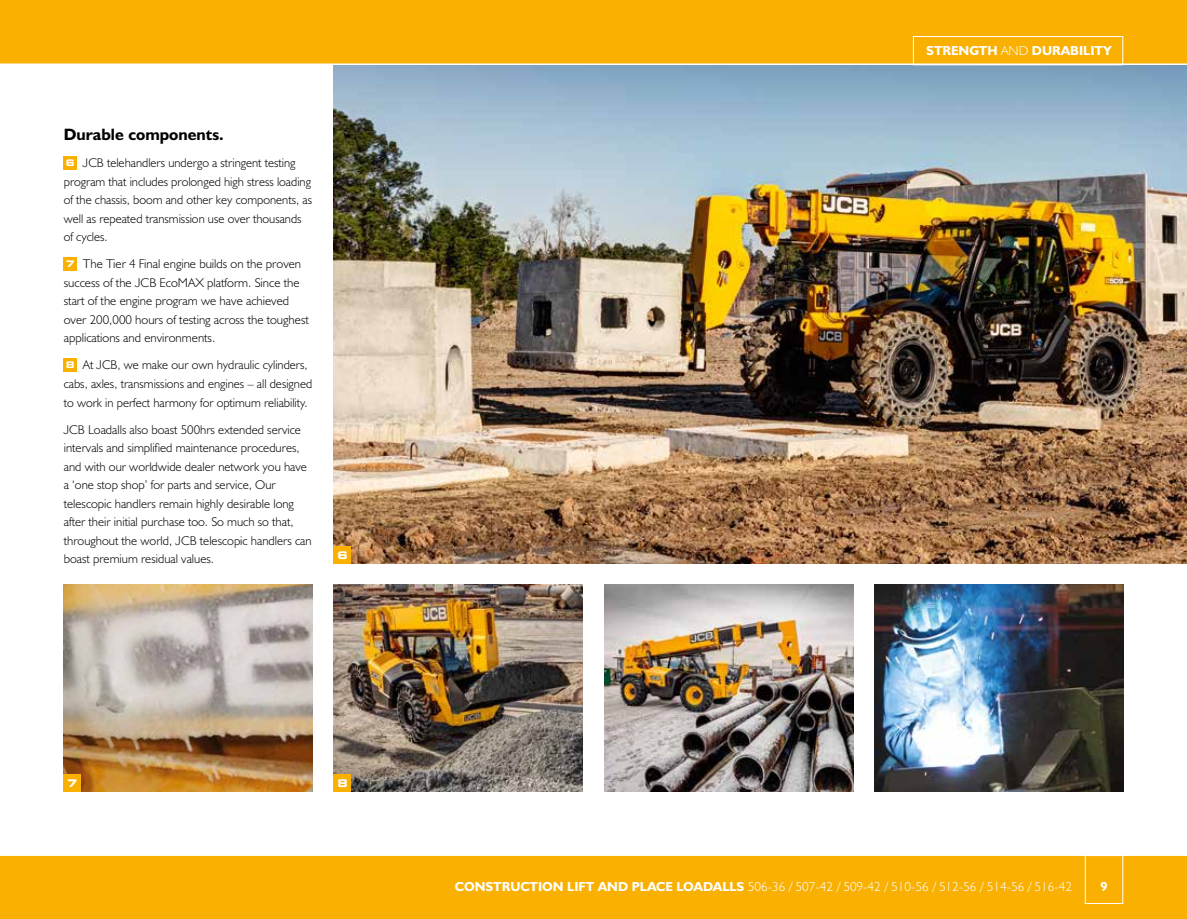
<style>
.page{position:relative;width:1187px;height:919px;background:#fff}
.page>*{position:absolute;margin:0;border:0;box-sizing:border-box;transform-origin:0 0}
.t1{font:16.5px "JCB Bold";color:#000}
.t2{font:13.2px "JCB Light";color:#fff}
.t3{font:13.2px "JCB Bold";color:#fff}
.t4{font:12.75px/18.5px "JCB Light";color:#000}
.t5{font:700 expanded 10.5px "Square 721 BT";color:#fff}
.s1{font-family:"Square 721 BT";font-weight:700;font-stretch:expanded;font-size:9.15px;color:#fff}
.s2{font-family:"JCB Light"}
.s3{font-family:"JCB Bold"}
</style>
<div class="page">
<img style="left:64px;top:584px;width:249px;height:207px">
<img style="left:334px;top:65px;width:852px;height:498px">
<div style="left:0;top:0;width:1186px;height:64px;background:#f9b000"></div>
<div style="left:0;top:855px;width:1186px;height:63px;background:#f9b000"></div>
<hr style="left:0;top:63px;width:1186px;height:2px;background:#fff">
<img style="left:604px;top:584px;width:249px;height:207px">
<img style="left:334px;top:584px;width:249px;height:207px">
<div style="left:64px;top:156px;width:13px;height:13px;background:#f9b000"></div>
<div style="left:64px;top:257px;width:13px;height:13px;background:#f9b000"></div>
<div style="left:64px;top:358px;width:13px;height:13px;background:#f9b000"></div>
<div style="left:912px;top:36px;width:211px;height:29px;border:1px solid #fff"></div>
<div style="left:334px;top:546px;width:17px;height:17px;background:#f9b000"></div>
<div style="left:334px;top:774px;width:17px;height:17px;background:#f9b000"></div>
<div style="left:64px;top:774px;width:17px;height:17px;background:#f9b000"></div>
<div style="left:1084px;top:855px;width:39px;height:48px;border:1px solid #fff"></div>
<img style="left:874px;top:584px;width:249px;height:207px">
<p class="t1" style="left:64px;top:124px;width:161px">Durable components.</p>
<p class="t4" style="left:64px;top:153px;width:250px"><span class="s1">6</span> JCB telehandlers undergo a stringent testing program that includes prolonged high stress loading of the chassis, boom and other key components, as well as repeated transmission use over thousands of cycles.</p>
<p class="t4" style="left:64px;top:254px;width:246px"><span class="s1">7</span> The Tier 4 Final engine builds on the proven success of the JCB EcoMAX platform. Since the start of the engine program we have achieved over 200,000 hours of testing across the toughest applications and environments.</p>
<p class="t4" style="left:64px;top:355px;width:250px"><span class="s1">8</span> At JCB, we make our own hydraulic cylinders, cabs, axles, transmissions and engines – all designed to work in perfect harmony for optimum reliability.</p>
<p class="t4" style="left:64px;top:419px;width:249px">JCB Loadalls also boast 500hrs extended service intervals and simplified maintenance procedures, and with our worldwide dealer network you have a ‘one stop shop’ for parts and service, Our telescopic handlers remain highly desirable long after their initial purchase too. So much so that, throughout the world, JCB telescopic handlers can boast premium residual values.</p>
<p class="t5" style="left:337px;top:548px;width:12px">6</p>
<p class="t5" style="left:67px;top:776px;width:12px">7</p>
<p class="t5" style="left:337px;top:776px;width:12px">8</p>
<p class="t3" style="left:926px;top:43px;width:187px">STRENGTH <span class="s2">AND</span> DURABILITY</p>
<p class="t2" style="left:455px;top:878px;width:618px"><span class="s3">CONSTRUCTION LIFT AND PLACE LOADALLS</span> 506-36 / 507-42 / 509-42 / 510-56 / 512-56 / 514-56 / 516-42</p>
<p class="t3" style="left:1100px;top:877px;width:9px">9</p>
</div>
